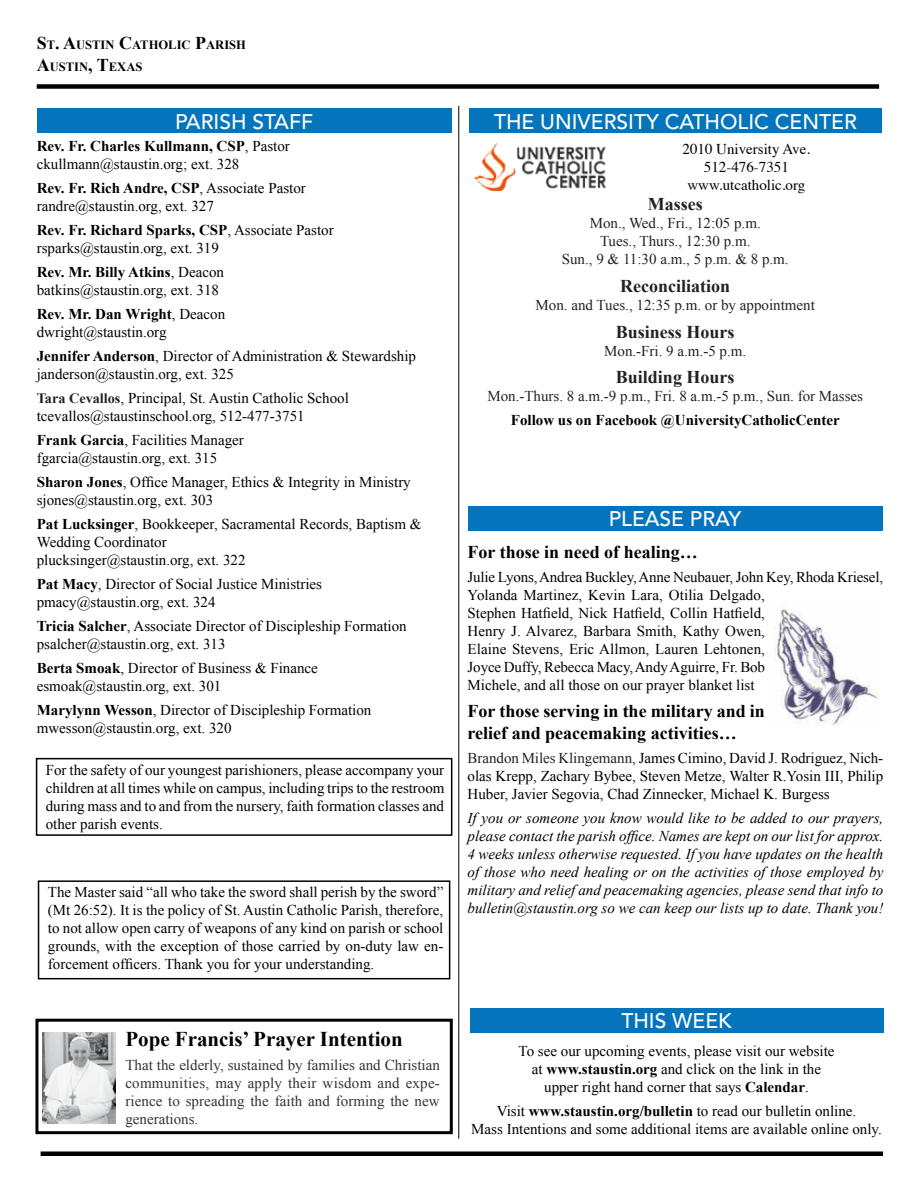
<style>
.page{position:relative;width:918px;height:1188px;background:#fff}
.page>*{position:absolute;margin:0;border:0;box-sizing:border-box;transform-origin:0 0}
.t1{font:500 21px "Avenir LT Std";color:#fff}
.t2{font:700 21px "Times New Roman";color:#000}
.t3{font:700 18px/21.6px "Times New Roman";color:#000}
.t4{font:700 18px "Times New Roman";color:#222}
.t5{font:15px/18px "Times New Roman";color:#000}
.t6{font:italic 15px/18px "Times New Roman";color:#000;text-align:justify}
.t7{font:15px/18px "Times New Roman";color:#222;text-align:center}
.t8{font:15px/18px "Times New Roman";letter-spacing:.005em;color:#333;text-align:justify}
.t9{font:15px/18px "Times";color:#000;text-align:center}
.t10{font:700 15px "Times New Roman";color:#000}
.t11{font:700 12.6px/21.6px "Times New Roman";color:#000}
.s1{font-size:18px}
.s2{font-weight:700}
.s3{font-weight:700;font-size:14.25px;color:#222}
.s4{color:#222}
</style>
<div class="page">
<hr style="left:459px;top:106px;width:1px;height:1033px;background:#000">
<div style="left:37px;top:84px;width:842px;height:5px;background:#000"></div>
<div style="left:37px;top:108px;width:414px;height:25px;background:#0475bc"></div>
<div style="left:38px;top:880px;width:412px;height:99px;border:2px solid #000"></div>
<div style="left:36px;top:758px;width:416px;height:78px;border:2px solid #000"></div>
<div style="left:468px;top:506px;width:414px;height:25px;background:#0475bc"></div>
<img style="left:474px;top:143px;width:132px;height:48px">
<div style="left:469px;top:108px;width:413px;height:25px;background:#0475bc"></div>
<div style="left:470px;top:1008px;width:413px;height:24px;background:#0475bc"></div>
<div style="left:41px;top:1151px;width:842px;height:5px;background:#000"></div>
<div style="left:35px;top:1019px;width:418px;height:115px;border:3px solid #000"></div>
<img style="left:775px;top:609px;width:104px;height:116px">
<img style="left:43px;top:1033px;width:72px;height:90px">
<p class="t11" style="left:37px;top:34px;width:211px"><span class="s1">S</span>T<span class="s1">. A</span>USTIN <span class="s1">C</span>ATHOLIC <span class="s1">P</span>ARISH<br><span class="s1">A</span>USTIN<span class="s1">, T</span>EXAS</p>
<h1 class="t1" style="left:175px;top:109px;width:140px">PARISH STAFF</h1>
<p class="t5" style="left:37px;top:137px;width:255px"><span class="s2">Rev. Fr. Charles Kullmann, CSP</span>, Pastor ckullmann@staustin.org; ext. 328</p>
<p class="t5" style="left:37px;top:179px;width:271px"><span class="s2">Rev. Fr. Rich Andre, CSP</span>, Associate Pastor randre@staustin.org, ext. 327</p>
<p class="t5" style="left:37px;top:221px;width:298px"><span class="s2">Rev. Fr. Richard Sparks, CSP</span>, Associate Pastor rsparks@staustin.org, ext. 319</p>
<p class="t5" style="left:37px;top:263px;width:189px"><span class="s2">Rev. Mr. Billy Atkins</span>, Deacon batkins@staustin.org, ext. 318</p>
<p class="t5" style="left:37px;top:305px;width:190px"><span class="s2">Rev. Mr. Dan Wright</span>, Deacon dwright@staustin.org</p>
<p class="t5" style="left:37px;top:347px;width:381px"><span class="s2">Jennifer Anderson</span>, Director of Administration &amp; Stewardship janderson@staustin.org, ext. 325</p>
<p class="t5" style="left:37px;top:389px;width:314px"><span class="s3">Tara Cevallos</span>, Principal, St. Austin Catholic School tcevallos@staustinschool.org, 512-477-3751</p>
<p class="t5" style="left:37px;top:431px;width:209px"><span class="s2">Frank Garcia</span>, Facilities Manager fgarcia@staustin.org, ext. 315</p>
<p class="t5" style="left:37px;top:473px;width:376px"><span class="s2">Sharon Jones</span>, Office Manager, Ethics &amp; Integrity in Ministry sjones@staustin.org, ext. 303</p>
<p class="t5" style="left:37px;top:515px;width:386px"><span class="s2">Pat Lucksinger</span>, Bookkeeper, Sacramental Records, Baptism &amp;<br>Wedding Coordinator<br>plucksinger@staustin.org, ext. 322</p>
<p class="t5" style="left:37px;top:575px;width:287px"><span class="s2">Pat Macy</span>, Director of Social Justice Ministries pmacy@staustin.org, ext. 324</p>
<p class="t5" style="left:37px;top:617px;width:372px"><span class="s2">Tricia Salcher</span>, Associate Director of Discipleship Formation psalcher@staustin.org, ext. 313</p>
<p class="t5" style="left:37px;top:659px;width:283px"><span class="s2">Berta Smoak</span>, Director of Business &amp; Finance esmoak@staustin.org, ext. 301</p>
<p class="t5" style="left:37px;top:701px;width:336px"><span class="s2">Marylynn Wesson</span>, Director of Discipleship Formation mwesson@staustin.org, ext. 320</p>
<p class="t5" style="left:46px;top:761px;width:400px;text-align:justify">For the safety of our youngest parishioners, please accompany your children at all times while on campus, including trips to the restroom during mass and to and from the nursery, faith formation classes and other parish events.</p>
<p class="t5" style="left:48px;top:883px;width:397px;text-align:justify">The Master said “all who take the sword shall perish by the sword” (Mt 26:52). It is the policy of St. Austin Catholic Parish, therefore, to not allow open carry of weapons of any kind on parish or school grounds, with the exception of those carried by on-duty law en&shy;forcement officers. Thank you for your understanding.</p>
<h1 class="t2" style="left:125px;top:1027px;width:279px">Pope Francis’ Prayer Intention</h1>
<p class="t8" style="left:125px;top:1056px;width:316px">That the elderly, sustained by families and Christian communities, may apply their wisdom and expe&shy;rience to spreading the faith and forming the new generations.</p>
<h1 class="t1" style="left:494px;top:109px;width:364px">THE UNIVERSITY CATHOLIC CENTER</h1>
<p class="t9" style="left:683px;top:138px;width:129px">2010 University Ave.<br>512-476-7351 www.utcatholic.org</p>
<p class="t4" style="left:648px;top:194px;width:56px">Masses</p>
<p class="t7" style="left:562px;top:214px;width:228px">Mon., Wed., Fri., 12:05 p.m.<br>Tues., Thurs., 12:30 p.m.<br>Sun., 9 &amp; 11:30 a.m., 5 p.m. &amp; 8 p.m.</p>
<p class="t4" style="left:620px;top:276px;width:111px">Reconciliation</p>
<p class="t7" style="left:536px;top:296px;width:281px">Mon. and Tues., 12:35 p.m. or by appointment</p>
<p class="t4" style="left:616px;top:321px;width:120px">Business Hours</p>
<p class="t7" style="left:604px;top:341px;width:144px">Mon.-Fri. 9 a.m.-5 p.m.</p>
<p class="t4" style="left:616px;top:367px;width:120px">Building Hours</p>
<p class="t7" style="left:487px;top:387px;width:377px">Mon.-Thurs. 8 a.m.-9 p.m., Fri. 8 a.m.-5 p.m., Sun. for Masses</p>
<p class="t10" style="left:511px;top:412px;width:330px">Follow us on Facebook @UniversityCatholicCenter</p>
<h1 class="t1" style="left:609px;top:507px;width:134px">PLEASE PRAY</h1>
<p class="t3" style="left:468px;top:541px;width:232px">For those in need of healing…</p>
<p class="t5" style="left:468px;top:567px;width:417px">Julie Lyons, Andrea Buckley, Anne Neubauer, John Key, Rhoda Kriesel, Yolanda Martinez, Kevin Lara, Otilia Delgado,<br>Stephen Hatfield, Nick Hatfield, Collin Hatfield,<br>Henry J. Alvarez, Barbara Smith, Kathy Owen,<br>Elaine Stevens, Eric Allmon, Lauren Lehtonen,<br>Joyce Duffy, Rebecca Macy, Andy Aguirre, Fr. Bob<br>Michele, and all those on our prayer blanket list</p>
<p class="t3" style="left:468px;top:700px;width:299px">For those serving in the military and in relief and peacemaking activities…</p>
<p class="t5" style="left:468px;top:749px;width:417px;text-align:justify"><span class="s4">Brandon Miles Klingemann,</span> James Cimino, David J. Rodriguez, Nich&shy;olas Krepp, Zachary Bybee, Steven Metze, Walter R.Yosin III, Philip Huber, Javier Segovia, Chad Zinnecker, Michael K. Burgess</p>
<p class="t6" style="left:468px;top:809px;width:417px">If you or someone you know would like to be added to our prayers, please contact the parish office. Names are kept on our list for approx.<br>4 weeks unless otherwise requested. If you have updates on the health of those who need healing or on the activities of those employed by military and relief and peacemaking agencies, please send that info to bulletin@staustin.org so we can keep our lists up to date. Thank you!</p>
<h1 class="t1" style="left:621px;top:1009px;width:112px">THIS WEEK</h1>
<p class="t5" style="left:519px;top:1042px;width:317px;text-align:center">To see our upcoming events, please visit our website at <span class="s2">www.staustin.org</span> and click on the link in the upper right hand corner that says <span class="s2">Calendar</span>.</p>
<p class="t5" style="left:471px;top:1102px;width:412px;text-align:center">Visit <span class="s2">www.staustin.org/bulletin</span> to read our bulletin online.<br>Mass Intentions and some additional items are available online only.</p>
</div>
